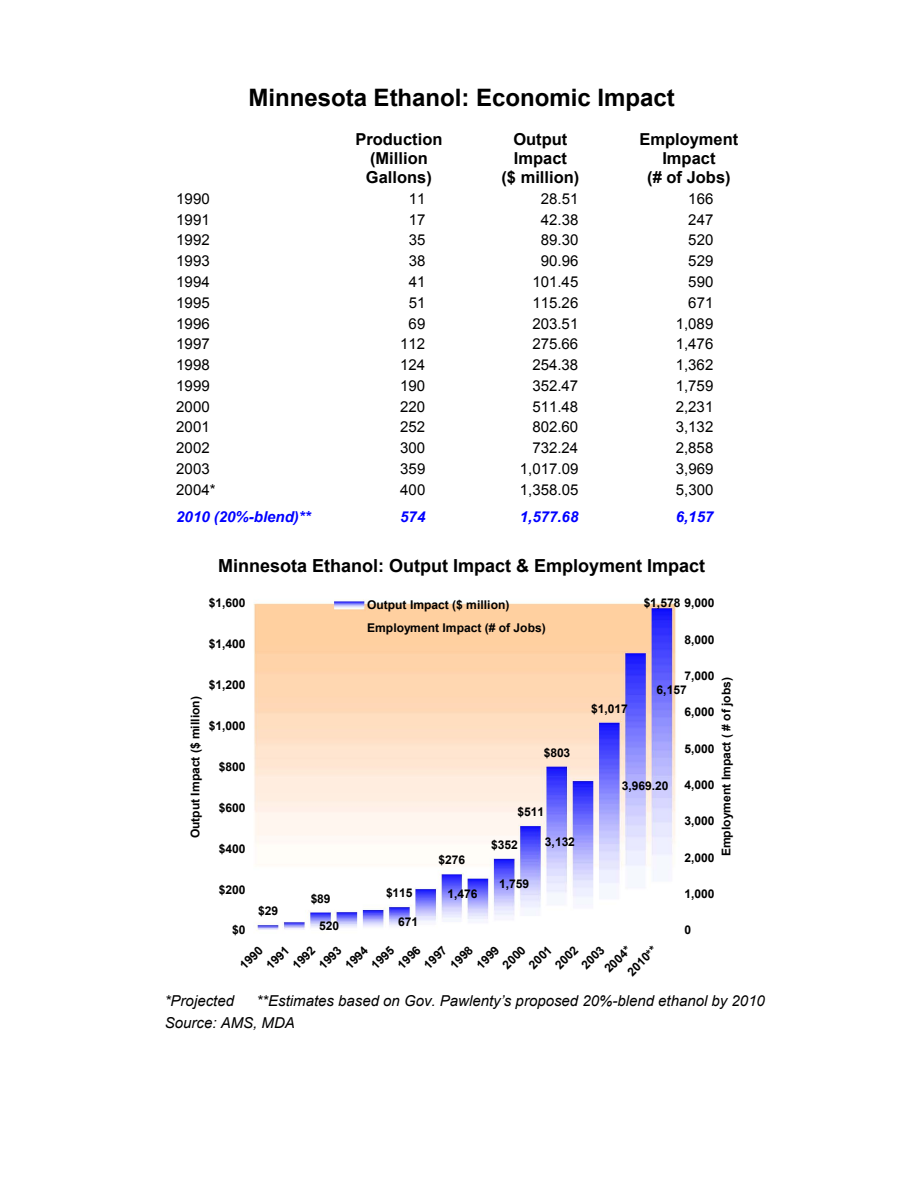
<style>
.page{position:relative;width:918px;height:1188px;background:#fff}
.page>*{position:absolute;margin:0;border:0;box-sizing:border-box;transform-origin:0 0}
.t1{font:700 24px "Arial";color:#000}
.t2{font:700 18px "Arial";color:#000}
.t3{font:700 16.5px/19px "Arial";color:#000;text-align:center}
.t4{font:15px "Arial";color:#000}
.t5{font:italic 15px/21.8px "Arial";color:#000}
.t6{font:italic 700 15px "Arial";color:#00f}
.t7{font:700 12px/23.4px "Arial";letter-spacing:-.005em;color:#000}
</style>
<div class="page">
<img style="left:253px;top:599px;width:423px;height:331px">
<p class="t1" style="left:248px;top:82px;width:428px">Minnesota Ethanol: Economic Impact</p>
<p class="t3" style="left:355px;top:130px;width:89px">Production (Million<br>Gallons)</p>
<p class="t3" style="left:501px;top:130px;width:79px">Output<br>Impact<br>($ million)</p>
<p class="t3" style="left:639px;top:130px;width:101px">Employment<br>Impact<br>(# of Jobs)</p>
<p class="t4" style="left:176px;top:189px;width:35px">1990</p>
<p class="t4" style="left:409px;top:189px;width:18px">11</p>
<p class="t4" style="left:541px;top:189px;width:39px">28.51</p>
<p class="t4" style="left:688px;top:189px;width:27px">166</p>
<p class="t4" style="left:176px;top:210px;width:35px">1991</p>
<p class="t4" style="left:409px;top:210px;width:18px">17</p>
<p class="t4" style="left:541px;top:210px;width:39px">42.38</p>
<p class="t4" style="left:688px;top:210px;width:27px">247</p>
<p class="t4" style="left:176px;top:230px;width:35px">1992</p>
<p class="t4" style="left:409px;top:230px;width:18px">35</p>
<p class="t4" style="left:541px;top:230px;width:39px">89.30</p>
<p class="t4" style="left:688px;top:230px;width:27px">520</p>
<p class="t4" style="left:176px;top:251px;width:35px">1993</p>
<p class="t4" style="left:409px;top:251px;width:18px">38</p>
<p class="t4" style="left:541px;top:251px;width:39px">90.96</p>
<p class="t4" style="left:688px;top:251px;width:27px">529</p>
<p class="t4" style="left:176px;top:272px;width:35px">1994</p>
<p class="t4" style="left:409px;top:272px;width:18px">41</p>
<p class="t4" style="left:532px;top:272px;width:47px">101.45</p>
<p class="t4" style="left:688px;top:272px;width:27px">590</p>
<p class="t4" style="left:176px;top:293px;width:35px">1995</p>
<p class="t4" style="left:409px;top:293px;width:18px">51</p>
<p class="t4" style="left:532px;top:293px;width:47px">115.26</p>
<p class="t4" style="left:688px;top:293px;width:27px">671</p>
<p class="t4" style="left:176px;top:313px;width:35px">1996</p>
<p class="t4" style="left:409px;top:313px;width:18px">69</p>
<p class="t4" style="left:532px;top:313px;width:47px">203.51</p>
<p class="t4" style="left:676px;top:313px;width:39px">1,089</p>
<p class="t4" style="left:176px;top:334px;width:35px">1997</p>
<p class="t4" style="left:400px;top:334px;width:27px">112</p>
<p class="t4" style="left:532px;top:334px;width:47px">275.66</p>
<p class="t4" style="left:676px;top:334px;width:39px">1,476</p>
<p class="t4" style="left:176px;top:355px;width:35px">1998</p>
<p class="t4" style="left:400px;top:355px;width:27px">124</p>
<p class="t4" style="left:532px;top:355px;width:47px">254.38</p>
<p class="t4" style="left:676px;top:355px;width:39px">1,362</p>
<p class="t4" style="left:176px;top:376px;width:35px">1999</p>
<p class="t4" style="left:400px;top:376px;width:27px">190</p>
<p class="t4" style="left:532px;top:376px;width:47px">352.47</p>
<p class="t4" style="left:676px;top:376px;width:39px">1,759</p>
<p class="t4" style="left:176px;top:397px;width:35px">2000</p>
<p class="t4" style="left:400px;top:397px;width:27px">220</p>
<p class="t4" style="left:532px;top:397px;width:47px">511.48</p>
<p class="t4" style="left:676px;top:397px;width:39px">2,231</p>
<p class="t4" style="left:176px;top:417px;width:35px">2001</p>
<p class="t4" style="left:400px;top:417px;width:27px">252</p>
<p class="t4" style="left:532px;top:417px;width:47px">802.60</p>
<p class="t4" style="left:676px;top:417px;width:39px">3,132</p>
<p class="t4" style="left:176px;top:438px;width:35px">2002</p>
<p class="t4" style="left:400px;top:438px;width:27px">300</p>
<p class="t4" style="left:532px;top:438px;width:47px">732.24</p>
<p class="t4" style="left:676px;top:438px;width:39px">2,858</p>
<p class="t4" style="left:176px;top:459px;width:35px">2003</p>
<p class="t4" style="left:400px;top:459px;width:27px">359</p>
<p class="t4" style="left:520px;top:459px;width:60px">1,017.09</p>
<p class="t4" style="left:676px;top:459px;width:39px">3,969</p>
<p class="t4" style="left:176px;top:480px;width:41px">2004*</p>
<p class="t4" style="left:400px;top:480px;width:27px">400</p>
<p class="t4" style="left:520px;top:480px;width:60px">1,358.05</p>
<p class="t4" style="left:676px;top:480px;width:39px">5,300</p>
<p class="t6" style="left:176px;top:507px;width:136px">2010 (20%-blend)**</p>
<p class="t6" style="left:400px;top:507px;width:27px">574</p>
<p class="t6" style="left:520px;top:507px;width:60px">1,577.68</p>
<p class="t6" style="left:676px;top:507px;width:39px">6,157</p>
<p class="t2" style="left:218px;top:554px;width:488px">Minnesota Ethanol: Output Impact &amp; Employment Impact</p>
<p class="t7" style="left:209px;top:592px;width:38px">$1,600</p>
<p class="t7" style="left:209px;top:633px;width:38px">$1,400</p>
<p class="t7" style="left:367px;top:593px;width:180px">Output Impact ($ million)<br>Employment Impact (# of Jobs)</p>
<p class="t7" style="left:644px;top:592px;width:72px">$1,578 9,000</p>
<p class="t7" style="left:685px;top:628px;width:32px">8,000</p>
<p class="t7" style="left:209px;top:674px;width:38px">$1,200</p>
<p class="t7" style="left:184px;top:838px;width:144px;rotate:-90deg">Output Impact ($ million)</p>
<p class="t7" style="left:209px;top:715px;width:38px">$1,000</p>
<p class="t7" style="left:219px;top:755px;width:28px">$800</p>
<p class="t7" style="left:219px;top:796px;width:28px">$600</p>
<p class="t7" style="left:219px;top:837px;width:28px">$400</p>
<p class="t7" style="left:439px;top:849px;width:28px">$276</p>
<p class="t7" style="left:544px;top:741px;width:28px">$803</p>
<p class="t7" style="left:517px;top:801px;width:28px">$511</p>
<p class="t7" style="left:491px;top:833px;width:28px">$352</p>
<p class="t7" style="left:545px;top:831px;width:32px">3,132</p>
<p class="t7" style="left:685px;top:665px;width:32px">7,000</p>
<p class="t7" style="left:715px;top:856px;width:181px;rotate:-90deg">Employment Impact ( # of jobs)</p>
<p class="t7" style="left:657px;top:679px;width:32px">6,157</p>
<p class="t7" style="left:591px;top:697px;width:38px">$1,017</p>
<p class="t7" style="left:685px;top:701px;width:32px">6,000</p>
<p class="t7" style="left:685px;top:737px;width:32px">5,000</p>
<p class="t7" style="left:685px;top:774px;width:32px">4,000</p>
<p class="t7" style="left:622px;top:775px;width:48px">3,969.20</p>
<p class="t7" style="left:685px;top:810px;width:32px">3,000</p>
<p class="t7" style="left:685px;top:846px;width:32px">2,000</p>
<p class="t7" style="left:219px;top:878px;width:28px">$200</p>
<p class="t7" style="left:232px;top:919px;width:15px">$0</p>
<p class="t7" style="left:258px;top:899px;width:22px">$29</p>
<p class="t7" style="left:311px;top:887px;width:21px">$89</p>
<p class="t7" style="left:319px;top:914px;width:21px">520</p>
<p class="t7" style="left:386px;top:882px;width:28px">$115</p>
<p class="t7" style="left:398px;top:911px;width:22px">671</p>
<p class="t7" style="left:447px;top:883px;width:32px">1,476</p>
<p class="t7" style="left:499px;top:872px;width:32px">1,759</p>
<p class="t7" style="left:685px;top:883px;width:32px">1,000</p>
<p class="t7" style="left:685px;top:919px;width:8px">0</p>
<p class="t7" style="left:234px;top:959px;width:28px;rotate:-45deg">1990</p>
<p class="t7" style="left:260px;top:959px;width:28px;rotate:-45deg">1991</p>
<p class="t7" style="left:286px;top:959px;width:28px;rotate:-45deg">1992</p>
<p class="t7" style="left:313px;top:959px;width:28px;rotate:-45deg">1993</p>
<p class="t7" style="left:339px;top:959px;width:28px;rotate:-45deg">1994</p>
<p class="t7" style="left:365px;top:959px;width:28px;rotate:-45deg">1995</p>
<p class="t7" style="left:392px;top:959px;width:28px;rotate:-45deg">1996</p>
<p class="t7" style="left:418px;top:959px;width:28px;rotate:-45deg">1997</p>
<p class="t7" style="left:444px;top:959px;width:28px;rotate:-45deg">1998</p>
<p class="t7" style="left:470px;top:959px;width:28px;rotate:-45deg">1999</p>
<p class="t7" style="left:497px;top:959px;width:28px;rotate:-45deg">2000</p>
<p class="t7" style="left:523px;top:959px;width:28px;rotate:-45deg">2001</p>
<p class="t7" style="left:549px;top:959px;width:28px;rotate:-45deg">2002</p>
<p class="t7" style="left:575px;top:959px;width:28px;rotate:-45deg">2003</p>
<p class="t7" style="left:598px;top:962px;width:33px;rotate:-45deg">2004*</p>
<p class="t7" style="left:621px;top:966px;width:38px;rotate:-45deg">2010**</p>
<p class="t5" style="left:165px;top:990px;width:602px;text-indent:92px">**Estimates based on Gov. Pawlenty’s proposed 20%-blend ethanol by 2010<br>Source: AMS, MDA</p>
<p class="t5" style="left:165px;top:990px;width:71px">*Projected</p>
</div>
